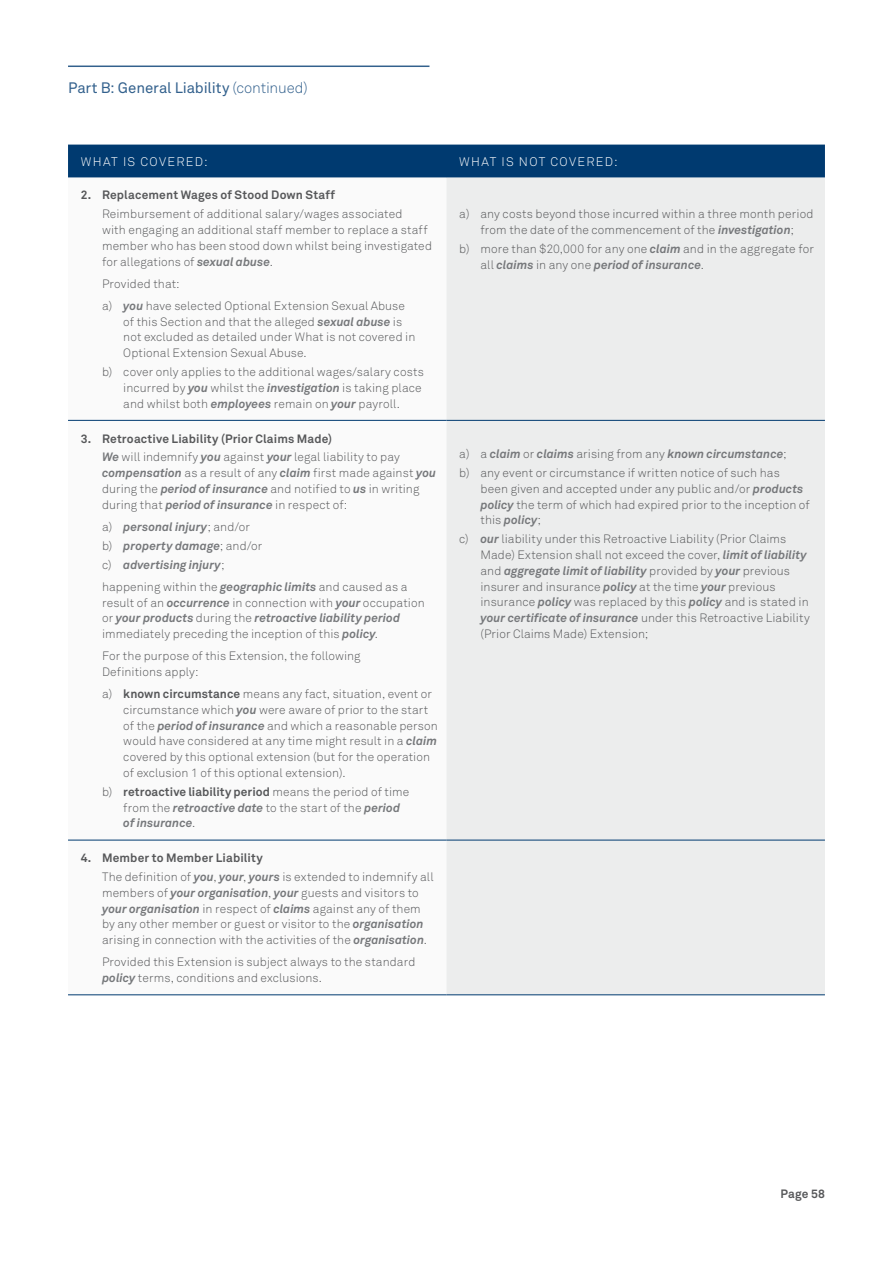
<style>
.page{position:relative;width:893px;height:1263px;background:#fff}
.page>*{position:absolute;margin:0;border:0;box-sizing:border-box;transform-origin:0 0}
.t1{font:15px "Akkurat Pro";letter-spacing:-.005em;color:#33618d}
.H1_TABLE{font:12.3px "Akkurat Light Pro";letter-spacing:.105em;color:#fff}
.B_Body_inset{font:12px/15.8px "Akkurat Light Pro";letter-spacing:.01em;color:#57585a}
.B_Body_Bullets_1{font:12px/15.8px "Akkurat Light Pro";letter-spacing:.01em;color:#57585a}
.B_Body_Bullets_2{font:12px/15.8px "Akkurat Light Pro";letter-spacing:.01em;color:#57585a}
.Body_bullet_subhead{font:700 12px "Akkurat Pro";letter-spacing:.015em;color:#57585a}
.B_Body_Bullets_2-2{font:italic 700 12px "Akkurat Pro";color:#76787b}
.B_Body_Bullets_1-2{font:italic 700 12px "Akkurat Pro";color:#76787b}
.s1{font-family:"Akkurat Light Pro"}
.s2{font-family:"Akkurat Pro";font-weight:700;font-style:italic;color:#76787b}
.s3{font-family:"Akkurat Light Pro";font-weight:400;font-style:normal;color:#57585a}
.s4{font-family:"Akkurat Pro";font-weight:700}
</style>
<div class="page">
<hr style="left:68px;top:66px;width:361px;height:1px;background:#33618d">
<div style="left:68px;top:145px;width:757px;height:33px;background:#003a70"></div>
<div style="left:446px;top:178px;width:379px;height:816px;background:#eceded"></div>
<hr style="left:68px;top:420px;width:378px;height:1px;background:#003a70">
<hr style="left:446px;top:420px;width:379px;height:1px;background:#003a70">
<hr style="left:68px;top:840px;width:378px;height:1px;background:#003a70">
<hr style="left:446px;top:840px;width:379px;height:1px;background:#003a70">
<hr style="left:68px;top:994px;width:378px;height:1px;background:#003a70">
<hr style="left:446px;top:994px;width:379px;height:1px;background:#003a70">
<p class="t1" style="left:68px;top:79px;width:241px">Part B: General Liability <span class="s1">(continued)</span></p>
<p class="H1_TABLE" style="left:81px;top:154px;width:128px">WHAT IS COVERED:</p>
<p class="H1_TABLE" style="left:459px;top:154px;width:160px">WHAT IS NOT COVERED:</p>
<p class="Body_bullet_subhead" style="left:81px;top:188px;width:256px">2. Replacement Wages of Stood Down Staff</p>
<p class="B_Body_inset" style="left:102px;top:207px;width:331px">Reimbursement of additional salary/wages associated<br>with engaging an additional staff member to replace a staff member who has been stood down whilst being investigated for allegations of <span class="s2">sexual abuse</span>.</p>
<p class="B_Body_inset" style="left:102px;top:276px;width:79px">Provided that:</p>
<p class="B_Body_Bullets_2" style="left:123px;top:298px;width:294px;text-indent:-21px">a) <span class="s2">you</span> have selected Optional Extension Sexual Abuse of this Section and that the alleged <span class="s2">sexual abuse</span> is not excluded as detailed under What is not covered in Optional Extension Sexual Abuse.</p>
<p class="B_Body_Bullets_2" style="left:123px;top:364px;width:302px;text-indent:-21px">b) cover only applies to the additional wages/salary costs incurred by <span class="s2">you</span> whilst the <span class="s2">investigation</span> is taking place and whilst both <span class="s2">employees</span> remain on <span class="s2">your</span> payroll.</p>
<p class="B_Body_Bullets_1" style="left:459px;top:207px;width:356px;text-align:center">a) any costs beyond those incurred within a three month period from the date of the commencement of the <span class="s2">investigation</span>;</p>
<p class="B_Body_Bullets_1" style="left:480px;top:241px;width:335px;text-indent:-21px">b) more than $20,000 for any one <span class="s2">claim</span> and in the aggregate for all <span class="s2">claims</span> in any one <span class="s2">period of insurance</span>.</p>
<p class="Body_bullet_subhead" style="left:81px;top:431px;width:253px">3. Retroactive Liability (Prior Claims Made)</p>
<p class="B_Body_inset" style="left:102px;top:450px;width:335px"><span class="s2">We</span> will indemnify <span class="s2">you</span> against <span class="s2">your</span> legal liability to pay <span class="s2">compensation</span> as a result of any <span class="s2">claim</span> first made against <span class="s2">you </span>during the <span class="s2">period of insurance</span> and notified to <span class="s2">us</span> in writing during that <span class="s2">period of insurance</span> in respect of:</p>
<p class="B_Body_Bullets_2-2" style="left:102px;top:519px;width:150px"><span class="s3">a)</span> personal injury<span class="s3">; and/or</span></p>
<p class="B_Body_Bullets_2-2" style="left:102px;top:538px;width:162px"><span class="s3">b)</span> property damage<span class="s3">; and/or</span></p>
<p class="B_Body_Bullets_2-2" style="left:102px;top:557px;width:124px"><span class="s3">c)</span> advertising injury<span class="s3">;</span></p>
<p class="B_Body_inset" style="left:102px;top:579px;width:324px">happening within the <span class="s2">geographic limits</span> and caused as a result of an <span class="s2">occurrence</span> in connection with <span class="s2">your</span> occupation or <span class="s2">your products</span> during the <span class="s2">retroactive liability period </span>immediately preceding the inception of this <span class="s2">policy</span>.</p>
<p class="B_Body_inset" style="left:102px;top:648px;width:260px">For the purpose of this Extension, the following<br>Definitions apply:</p>
<p class="B_Body_Bullets_2" style="left:123px;top:686px;width:316px;text-indent:-21px">a) <span class="s4">known circumstance</span> means any fact, situation, event or circumstance which <span class="s2">you</span> were aware of prior to the start of the <span class="s2">period of insurance</span> and which a reasonable person would have considered at any time might result in a <span class="s2">claim </span>covered by this optional extension (but for the operation of exclusion 1 of this optional extension).</p>
<p class="B_Body_Bullets_2" style="left:123px;top:784px;width:288px;text-indent:-21px">b) <span class="s4">retroactive liability period</span> means the period of time from the <span class="s2">retroactive date</span> to the start of the <span class="s2">period of insurance</span>.</p>
<p class="Body_bullet_subhead" style="left:81px;top:850px;width:184px">4. Member to Member Liability</p>
<p class="B_Body_inset" style="left:102px;top:869px;width:333px">The definition of <span class="s2">you</span>, <span class="s2">your</span>, <span class="s2">yours</span> is extended to indemnify all members of <span class="s2">your organisation</span>, <span class="s2">your</span> guests and visitors to <span class="s2">your organisation</span> in respect of <span class="s2">claims</span> against any of them by any other member or guest or visitor to the <span class="s2">organisation </span>arising in connection with the activities of the <span class="s2">organisation</span>.</p>
<p class="B_Body_inset" style="left:102px;top:954px;width:315px">Provided this Extension is subject always to the standard <span class="s2">policy</span> terms, conditions and exclusions.</p>
<p class="B_Body_Bullets_1-2" style="left:459px;top:446px;width:329px"><span class="s3">a) a</span> claim <span class="s3">or</span> claims <span class="s3">arising from any</span> known circumstance<span class="s3">;</span></p>
<p class="B_Body_Bullets_1" style="left:480px;top:465px;width:331px;text-indent:-21px">b) any event or circumstance if written notice of such has been given and accepted under any public and/or <span class="s2">products policy</span> the term of which had expired prior to the inception of this <span class="s2">policy</span>;</p>
<p class="B_Body_Bullets_1" style="left:480px;top:531px;width:331px;text-indent:-21px">c) <span class="s2">our</span> liability under this Retroactive Liability (Prior Claims Made) Extension shall not exceed the cover, <span class="s2">limit of liability </span>and <span class="s2">aggregate limit of liability</span> provided by <span class="s2">your</span> previous insurer and insurance <span class="s2">policy</span> at the time <span class="s2">your</span> previous insurance <span class="s2">policy</span> was replaced by this <span class="s2">policy</span> and is stated in <span class="s2">your certificate of insurance</span> under this Retroactive Liability (Prior Claims Made) Extension;</p>
<p class="Body_bullet_subhead" style="left:780px;top:1186px;width:46px">Page 58</p>
</div>
